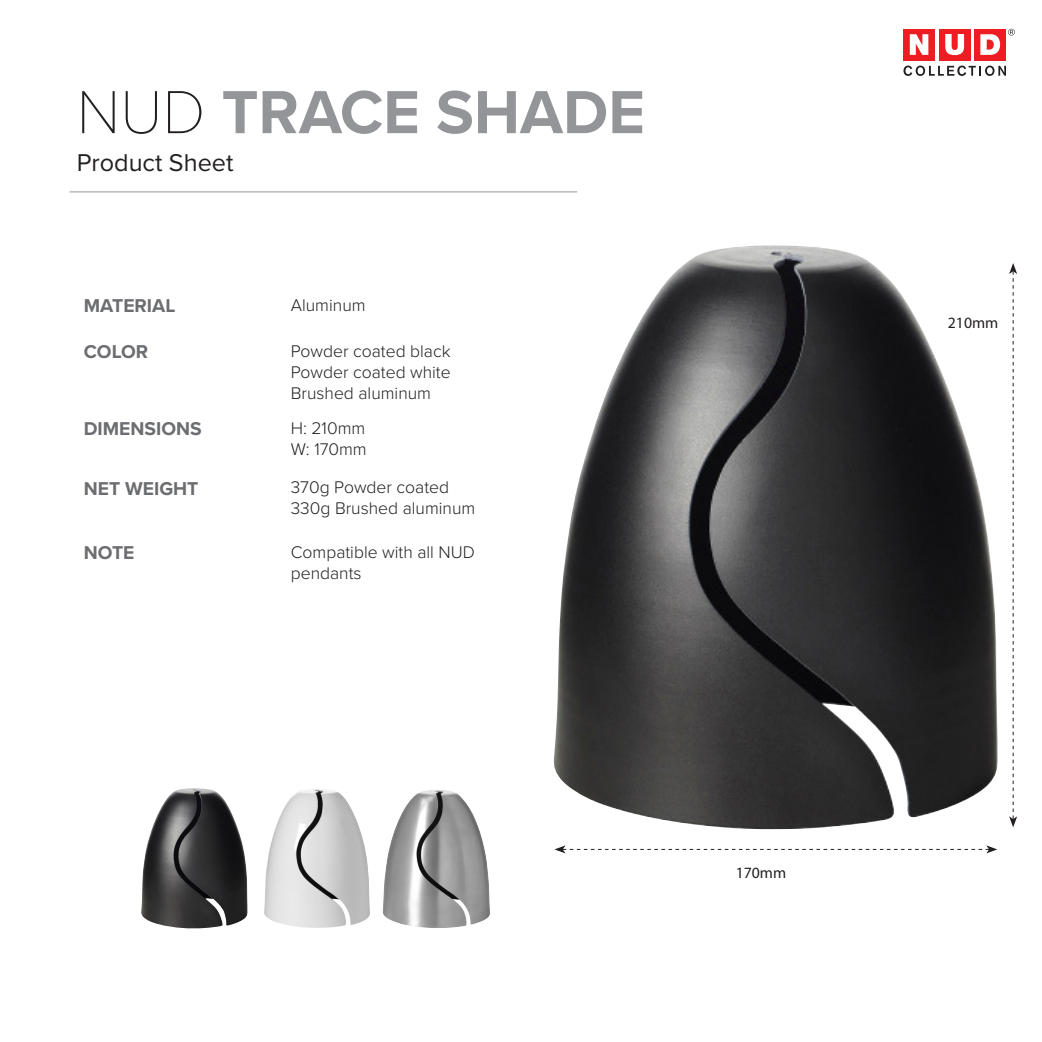
<style>
.page{position:relative;width:1042px;height:1042px;background:#fff}
.page>*{position:absolute;margin:0;border:0;box-sizing:border-box;transform-origin:0 0}
.t1{font:700 63px "Proxima Nova";color:#939598}
.t2{font:25.2px "Proxima Nova";color:#231f20}
.t3{font:700 19.25px "Proxima Nova";color:#6c6d70}
.t4{font:300 17.5px/21px "Proxima Nova";color:#231f20}
.Styckeformat_1{font:15.75px "Myriad Pro";color:#231f20}
.s1{font-family:"Proxima Nova T";font-weight:100;color:#231f20}
</style>
<div class="page">
<img style="left:553px;top:245px;width:444px;height:585px">
<hr style="left:70px;top:191px;width:507px;height:1px;background:#939598">
<div style="left:903px;top:29px;width:32px;height:31px;background:#ee1d23"></div>
<div style="left:939px;top:29px;width:31px;height:31px;background:#ee1d23"></div>
<div style="left:974px;top:29px;width:32px;height:31px;background:#ee1d23"></div>
<svg style="left:910px;top:34px;width:18px;height:21px"></svg>
<svg style="left:945px;top:34px;width:19px;height:21px"></svg>
<svg style="left:980px;top:34px;width:20px;height:21px"></svg>
<svg style="left:903px;top:66px;width:103px;height:10px"></svg>
<svg style="left:1008px;top:29px;width:7px;height:7px"></svg>
<svg style="left:1009px;top:263px;width:8px;height:564px"></svg>
<svg style="left:554px;top:845px;width:443px;height:8px"></svg>
<img style="left:141px;top:788px;width:107px;height:140px">
<img style="left:264px;top:789px;width:106px;height:139px">
<img style="left:383px;top:790px;width:107px;height:138px">
<p class="t1" style="left:77px;top:65px;width:570px"><span class="s1">NUD</span> TRACE SHADE</p>
<p class="t2" style="left:77px;top:144px;width:158px">Product Sheet</p>
<p class="t3" style="left:84px;top:291px;width:93px">MATERIAL</p>
<p class="t4" style="left:291px;top:293px;width:76px">Aluminum</p>
<p class="t3" style="left:84px;top:338px;width:66px">COLOR</p>
<p class="t4" style="left:291px;top:340px;width:161px">Powder coated black</p>
<p class="t4" style="left:291px;top:361px;width:161px">Powder coated white</p>
<p class="t4" style="left:291px;top:382px;width:142px">Brushed aluminum</p>
<p class="t3" style="left:84px;top:414px;width:119px">DIMENSIONS</p>
<p class="t4" style="left:291px;top:417px;width:76px">H: 210mm</p>
<p class="t4" style="left:291px;top:438px;width:77px">W: 170mm</p>
<p class="t3" style="left:84px;top:474px;width:116px">NET WEIGHT</p>
<p class="t4" style="left:291px;top:476px;width:160px">370g Powder coated</p>
<p class="t4" style="left:291px;top:497px;width:186px">330g Brushed aluminum</p>
<p class="t3" style="left:84px;top:538px;width:52px">NOTE</p>
<p class="t4" style="left:291px;top:541px;width:186px">Compatible with all NUD pendants</p>
<p class="Styckeformat_1" style="left:736px;top:862px;width:52px">170mm</p>
<p class="Styckeformat_1" style="left:948px;top:313px;width:52px">210mm</p>
</div>
